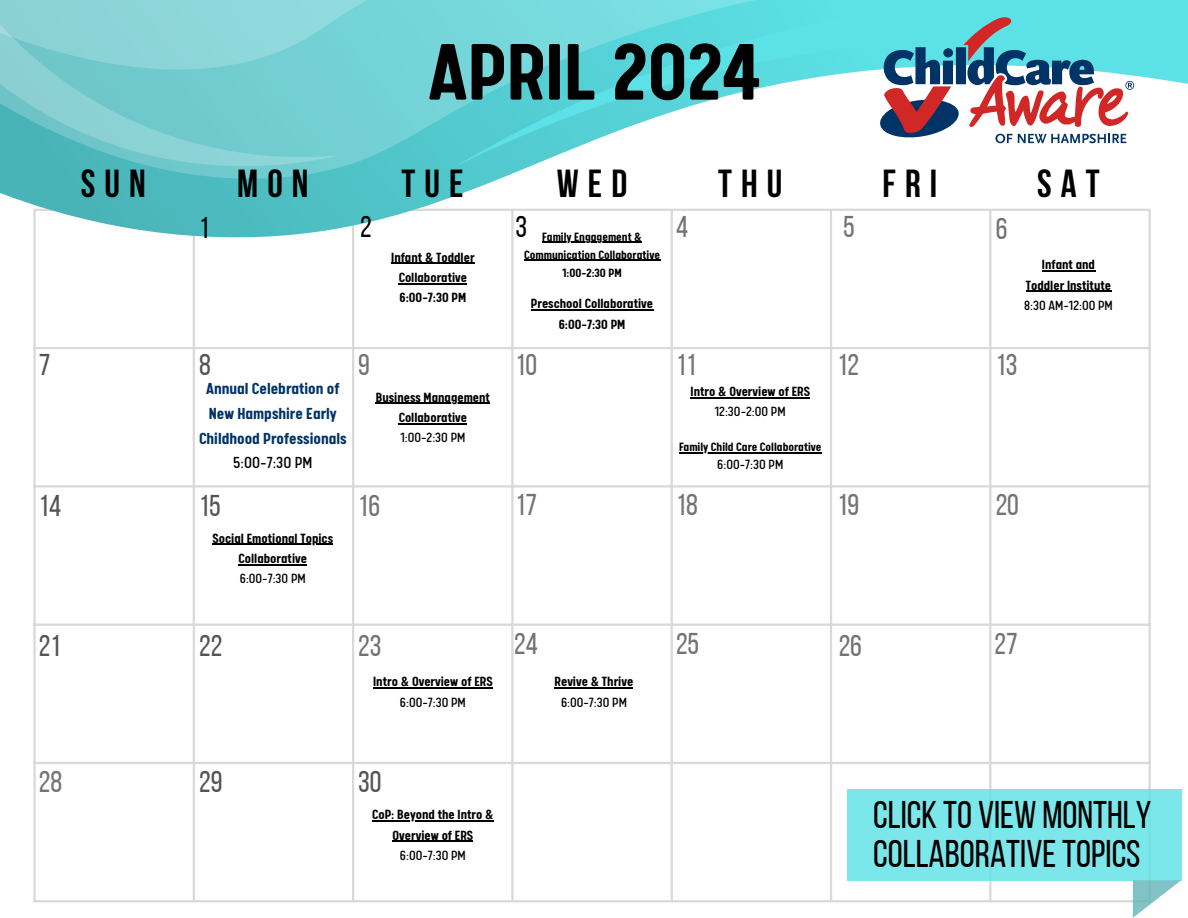
<style>
.page{position:relative;width:1188px;height:918px;background:#fff}
.page>*{position:absolute;margin:0;border:0;box-sizing:border-box;transform-origin:0 0}
.t1{font:700 90px "Calps";color:#000}
.t2{font:700 39px "Bebas Neue";letter-spacing:.235em;color:#000}
.t3{font:38.55px/38.2px "Bebas Neue";color:#000}
.t4{font:30px "Bebas Neue";color:#737373}
.t5{font:30px "Bebas Neue";color:#545454}
.t6{font:30px "Bebas Neue";color:#000}
.t7{font:700 18px/24.8px "Calps";color:#036;text-align:center}
.t8{font:700 15px/20.2px "Calps";color:#000;text-align:center}
.t9{font:15px "Calps";color:#000}
.t10{font:700 13.5px/18px "Calps";color:#000;text-align:center}
.s1{font-weight:400;color:#000}
</style>
<div class="page">
<hr style="left:33px;top:211px;width:3px;height:689px;background:#d9d9d9">
<hr style="left:193px;top:211px;width:2px;height:689px;background:#d9d9d9">
<hr style="left:352px;top:211px;width:2px;height:689px;background:#d9d9d9">
<hr style="left:511px;top:211px;width:3px;height:689px;background:#d9d9d9">
<hr style="left:671px;top:211px;width:2px;height:689px;background:#d9d9d9">
<hr style="left:830px;top:211px;width:2px;height:689px;background:#d9d9d9">
<hr style="left:989px;top:211px;width:2px;height:689px;background:#d9d9d9">
<hr style="left:1148px;top:211px;width:3px;height:689px;background:#d9d9d9">
<hr style="left:33px;top:347px;width:1118px;height:2px;background:#d9d9d9">
<hr style="left:33px;top:485px;width:1118px;height:3px;background:#d9d9d9">
<hr style="left:33px;top:624px;width:1118px;height:2px;background:#d9d9d9">
<hr style="left:33px;top:762px;width:1118px;height:2px;background:#d9d9d9">
<hr style="left:33px;top:900px;width:1118px;height:2px;background:#d9d9d9">
<svg style="left:0;top:193px;width:1151px;height:48px"></svg>
<svg style="left:0;top:0;width:1188px;height:193px"></svg>
<svg style="left:0;top:87px;width:340px;height:94px;background:#6dc7ca"></svg>
<svg style="left:0;top:0;width:640px;height:87px;background:#7bd4d7"></svg>
<svg style="left:880px;top:17px;width:254px;height:126px"></svg>
<div style="left:847px;top:789px;width:335px;height:91px;background:#7ce7eb"></div>
<svg style="left:1133px;top:880px;width:48px;height:38px"></svg>
<hr style="left:391px;top:263px;width:84px;height:1px;background:#000">
<hr style="left:399px;top:283px;width:68px;height:1px;background:#000">
<hr style="left:542px;top:242px;width:100px;height:1px;background:#000">
<hr style="left:524px;top:260px;width:136px;height:1px;background:#000">
<hr style="left:531px;top:310px;width:122px;height:1px;background:#000">
<hr style="left:376px;top:403px;width:114px;height:1px;background:#000">
<hr style="left:399px;top:423px;width:68px;height:1px;background:#000">
<hr style="left:679px;top:452px;width:143px;height:1px;background:#000">
<hr style="left:213px;top:544px;width:120px;height:1px;background:#000">
<hr style="left:239px;top:564px;width:68px;height:1px;background:#000">
<hr style="left:691px;top:397px;width:119px;height:1px;background:#000">
<hr style="left:373px;top:687px;width:120px;height:2px;background:#000">
<hr style="left:372px;top:821px;width:122px;height:1px;background:#000">
<hr style="left:393px;top:841px;width:80px;height:1px;background:#000">
<hr style="left:555px;top:687px;width:78px;height:2px;background:#000">
<hr style="left:1042px;top:271px;width:53px;height:1px;background:#000">
<hr style="left:1026px;top:291px;width:85px;height:1px;background:#000">
<p class="t1" style="left:428px;top:35px;width:333px">APRIL 2024</p>
<p class="t2" style="left:81px;top:167px;width:66px">SUN</p>
<p class="t2" style="left:237px;top:167px;width:73px">MON</p>
<h5 class="t2" style="left:402px;top:167px;width:63px">TUE</h5>
<h5 class="t2" style="left:557px;top:167px;width:72px">WED</h5>
<p class="t2" style="left:718px;top:167px;width:66px">THU</p>
<p class="t2" style="left:883px;top:167px;width:56px">FRI</p>
<p class="t2" style="left:1037px;top:167px;width:64px">SAT</p>
<h2 class="t6" style="left:199px;top:216px;width:12px">1</h2>
<h2 class="t6" style="left:360px;top:214px;width:13px">2</h2>
<p class="t8" style="left:391px;top:249px;width:85px">Infant &amp; Toddler<br>Collaborative<br>6:00-7:30 PM</p>
<p class="t6" style="left:515px;top:214px;width:13px">3</p>
<p class="t10" style="left:524px;top:229px;width:137px">Family Engagement &amp;<br>Communication Collaborative<br>1:00-2:30 PM</p>
<p class="t8" style="left:531px;top:296px;width:124px">Preschool Collaborative<br>6:00-7:30 PM</p>
<p class="t4" style="left:676px;top:214px;width:13px">4</p>
<p class="t4" style="left:843px;top:214px;width:13px">5</p>
<p class="t4" style="left:996px;top:217px;width:13px">6</p>
<p class="t8" style="left:1026px;top:257px;width:87px">Infant and<br>Toddler Institute</p>
<p class="t9" style="left:1024px;top:299px;width:90px">8:30 AM-12:00 PM</p>
<p class="t5" style="left:39px;top:353px;width:13px">7</p>
<h1 class="t5" style="left:199px;top:353px;width:13px">8</h1>
<p class="t4" style="left:358px;top:353px;width:13px">9</p>
<p class="t4" style="left:515px;top:353px;width:23px">10</p>
<p class="t4" style="left:676px;top:353px;width:22px">11</p>
<p class="t4" style="left:837px;top:353px;width:23px">12</p>
<p class="t4" style="left:996px;top:353px;width:23px">13</p>
<p class="t7" style="left:199px;top:379px;width:149px">Annual Celebration of<br>New Hampshire Early<br>Childhood Professionals<br><span class="s1">5:00-7:30 PM</span></p>
<p class="t8" style="left:376px;top:389px;width:116px">Business Management<br>Collaborative</p>
<p class="t9" style="left:400px;top:431px;width:67px">1:00-2:30 PM</p>
<p class="t8" style="left:691px;top:383px;width:121px">Intro &amp; Overview of ERS</p>
<p class="t9" style="left:715px;top:406px;width:72px">12:30-2:00 PM</p>
<p class="t10" style="left:679px;top:440px;width:144px">Family Child Care Collaborative</p>
<p class="t9" style="left:717px;top:458px;width:67px">6:00-7:30 PM</p>
<h2 class="t5" style="left:39px;top:493px;width:24px">14</h2>
<h2 class="t5" style="left:199px;top:493px;width:23px">15</h2>
<h2 class="t4" style="left:358px;top:493px;width:23px">16</h2>
<h5 class="t4" style="left:515px;top:492px;width:23px">17</h5>
<p class="t4" style="left:676px;top:492px;width:23px">18</p>
<h4 class="t4" style="left:837px;top:492px;width:23px">19</h4>
<p class="t4" style="left:996px;top:492px;width:25px">20</p>
<p class="t8" style="left:213px;top:530px;width:122px">Social Emotional Topics<br>Collaborative</p>
<p class="t9" style="left:240px;top:572px;width:67px">6:00-7:30 PM</p>
<p class="t5" style="left:39px;top:633px;width:23px">21</p>
<h2 class="t5" style="left:199px;top:633px;width:25px">22</h2>
<h2 class="t4" style="left:358px;top:633px;width:25px">23</h2>
<p class="t4" style="left:514px;top:631px;width:25px">24</p>
<p class="t4" style="left:676px;top:631px;width:25px">25</p>
<p class="t4" style="left:839px;top:633px;width:25px">26</p>
<p class="t4" style="left:995px;top:631px;width:25px">27</p>
<p class="t8" style="left:373px;top:674px;width:121px">Intro &amp; Overview of ERS</p>
<p class="t9" style="left:400px;top:696px;width:67px">6:00-7:30 PM</p>
<p class="t8" style="left:555px;top:674px;width:80px">Revive &amp; Thrive</p>
<p class="t9" style="left:561px;top:696px;width:67px">6:00-7:30 PM</p>
<p class="t4" style="left:39px;top:769px;width:25px">28</p>
<p class="t5" style="left:199px;top:769px;width:25px">29</p>
<p class="t5" style="left:358px;top:769px;width:25px">30</p>
<p class="t8" style="left:372px;top:807px;width:123px">CoP: Beyond the Intro &amp;<br>Overview of ERS</p>
<p class="t9" style="left:400px;top:849px;width:67px">6:00-7:30 PM</p>
<p class="t3" style="left:873px;top:800px;width:280px">CLICK TO VIEW MONTHLY<br>COLLABORATIVETOPICS</p>
</div>
